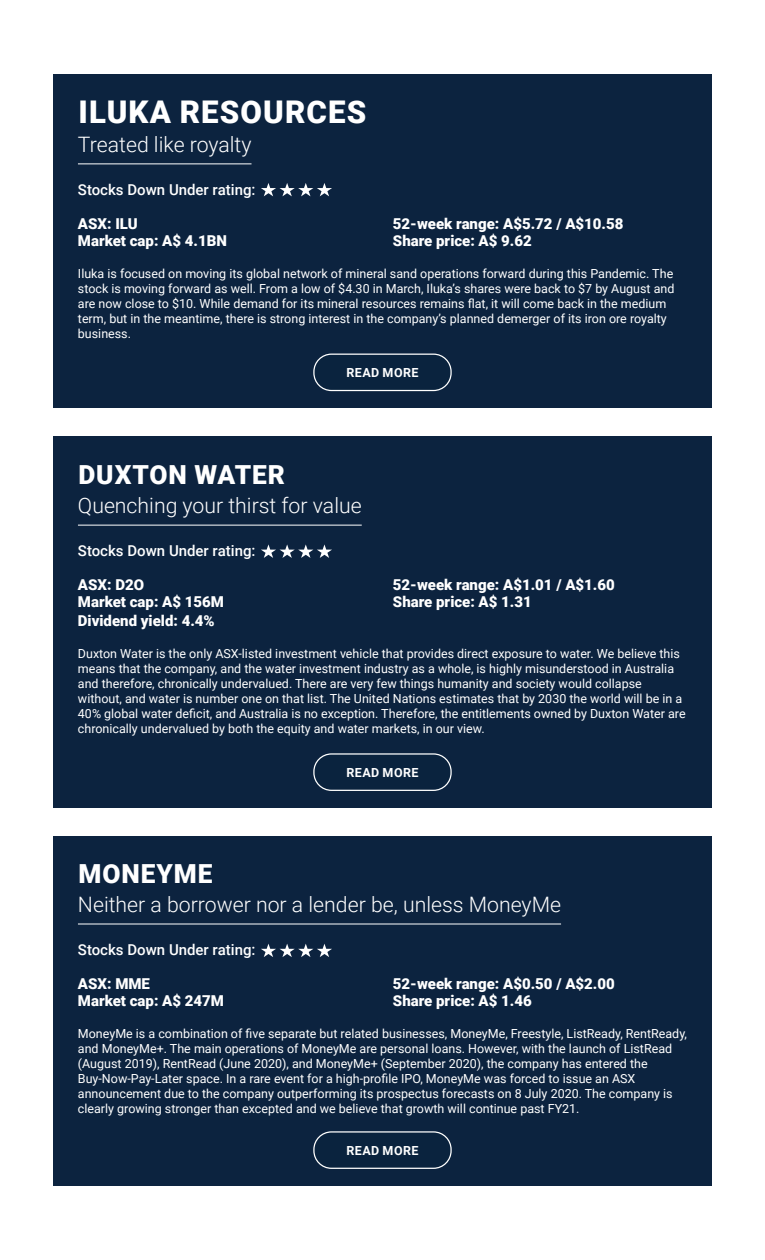
<style>
.page{position:relative;width:765px;height:1260px;background:#fff}
.page>*{position:absolute;margin:0;border:0;box-sizing:border-box;transform-origin:0 0}
.t1{font:900 31.25px "Roboto";letter-spacing:.035em;color:#fff}
.t2{font:900 26.25px "Roboto";letter-spacing:.035em;color:#fff}
.t3{font:300 21.25px "Roboto";color:#fff}
.t4{font:900 15px "Roboto";color:#fff}
.t5{font:500 15px "Roboto";color:#fff}
.t6{font:12.5px/15px "Roboto";color:#fff}
.t7{font:700 12.5px "Roboto";letter-spacing:.035em;color:#fff}
</style>
<div class="page">
<div style="left:53px;top:836px;width:659px;height:349px;background:#0c233f"></div>
<hr style="left:78px;top:924px;width:483px;height:1px;background:#fff">
<div style="left:313px;top:1131px;width:139px;height:38px;border:1px solid #fff;border-radius:18px"></div>
<svg style="left:261px;top:944px;width:71px;height:13px"></svg>
<div style="left:53px;top:436px;width:659px;height:372px;background:#0c233f"></div>
<hr style="left:78px;top:525px;width:284px;height:1px;background:#fff">
<div style="left:313px;top:753px;width:139px;height:38px;border:1px solid #fff;border-radius:18px"></div>
<svg style="left:261px;top:544px;width:71px;height:14px"></svg>
<div style="left:53px;top:75px;width:659px;height:333px;background:#0c233f"></div>
<hr style="left:78px;top:164px;width:174px;height:1px;background:#fff">
<div style="left:313px;top:354px;width:139px;height:37px;border:1px solid #fff;border-radius:18px"></div>
<svg style="left:261px;top:183px;width:71px;height:13px"></svg>
<h1 class="t1" style="left:79px;top:90px;width:289px">ILUKA RESOURCES</h1>
<h3 class="t3" style="left:78px;top:129px;width:175px">Treated like royalty</h3>
<p class="t5" style="left:78px;top:179px;width:179px">Stocks Down Under rating:</p>
<p class="t4" style="left:78px;top:213px;width:61px">ASX: ILU</p>
<p class="t4" style="left:393px;top:213px;width:232px">52-week range: A$5.72 / A$10.58</p>
<p class="t4" style="left:78px;top:230px;width:151px">Market cap: A$ 4.1BN</p>
<p class="t4" style="left:393px;top:230px;width:140px">Share price: A$ 9.62</p>
<p class="t6" style="left:78px;top:265px;width:598px">Iluka is focused on moving its global network of mineral sand operations forward during this Pandemic. The stock is moving forward as well. From a low of $4.30 in March, Iluka’s shares were back to $7 by August and are now close to $10. While demand for its mineral resources remains flat, it will come back in the medium term, but in the meantime, there is strong interest in the company’s planned demerger of its iron ore royalty business.</p>
<p class="t7" style="left:346px;top:364px;width:74px">READ MORE</p>
<h2 class="t2" style="left:78px;top:456px;width:208px">DUXTON WATER</h2>
<h3 class="t3" style="left:78px;top:491px;width:285px">Quenching your thirst for value</h3>
<p class="t5" style="left:78px;top:540px;width:179px">Stocks Down Under rating:</p>
<p class="t4" style="left:78px;top:574px;width:68px">ASX: D2O</p>
<p class="t4" style="left:393px;top:574px;width:223px">52-week range: A$1.01 / A$1.60</p>
<p class="t4" style="left:78px;top:591px;width:148px">Market cap: A$ 156M</p>
<p class="t4" style="left:393px;top:591px;width:140px">Share price: A$ 1.31</p>
<p class="t4" style="left:78px;top:611px;width:138px">Dividend yield: 4.4%</p>
<p class="t6" style="left:78px;top:646px;width:609px">Duxton Water is the only ASX-listed investment vehicle that provides direct exposure to water. We believe this means that the company, and the water investment industry as a whole, is highly misunderstood in Australia and therefore, chronically undervalued. There are very few things humanity and society would collapse without, and water is number one on that list. The United Nations estimates that by 2030 the world will be in a 40% global water deficit, and Australia is no exception. Therefore, the entitlements owned by Duxton Water are chronically undervalued by both the equity and water markets, in our view.</p>
<p class="t7" style="left:346px;top:764px;width:74px">READ MORE</p>
<h2 class="t2" style="left:78px;top:855px;width:135px">MONEYME</h2>
<h3 class="t3" style="left:78px;top:889px;width:485px">Neither a borrower nor a lender be, unless MoneyMe</h3>
<p class="t5" style="left:78px;top:939px;width:179px">Stocks Down Under rating:</p>
<p class="t4" style="left:78px;top:973px;width:74px">ASX: MME</p>
<p class="t4" style="left:393px;top:973px;width:223px">52-week range: A$0.50 / A$2.00</p>
<p class="t4" style="left:78px;top:990px;width:148px">Market cap: A$ 247M</p>
<p class="t4" style="left:393px;top:990px;width:140px">Share price: A$ 1.46</p>
<p class="t6" style="left:78px;top:1025px;width:611px">MoneyMe is a combination of five separate but related businesses, MoneyMe, Freestyle, ListReady, RentReady, and MoneyMe+. The main operations of MoneyMe are personal loans. However, with the launch of ListRead (August 2019), RentRead (June 2020), and MoneyMe+ (September 2020), the company has entered the Buy-Now-Pay-Later space. In a rare event for a high-profile IPO, MoneyMe was forced to issue an ASX announcement due to the company outperforming its prospectus forecasts on 8 July 2020. The company is clearly growing stronger than excepted and we believe that growth will continue past FY21.</p>
<p class="t7" style="left:346px;top:1142px;width:74px">READ MORE</p>
</div>
